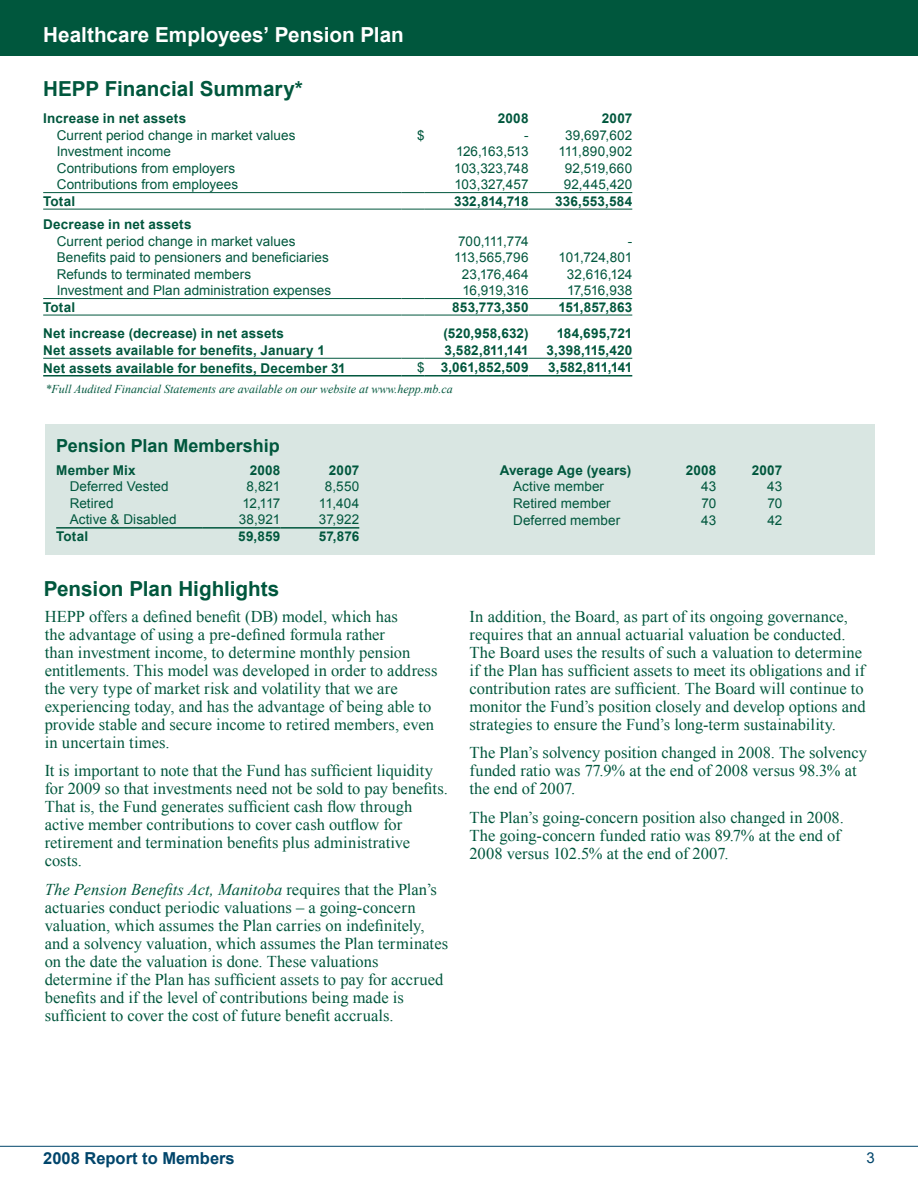
<style>
.page{position:relative;width:918px;height:1188px;background:#fff}
.page>*{position:absolute;margin:0;border:0;box-sizing:border-box;transform-origin:0 0}
.t1{font:700 20.7px "Arial";color:#00573d}
.t2{font:700 20.7px "Arial";color:#fff}
.t3{font:700 18px "Arial";color:#00573d}
.t4{font:16.5px/18px "Times New Roman";color:#00573d}
.t5{font:700 16.5px "Arial";color:#00456b}
.t6{font:15px "Arial";color:#00456b}
.t7{font:13.5px "Arial";letter-spacing:.005em;color:#00573d}
.t8{font:700 13.5px "Arial";letter-spacing:.015em;color:#00573d}
.t9{font:700 13.5px "Arial";letter-spacing:-.025em;color:#00573d}
.t10{font:13.5px "Arial";letter-spacing:-.03em;color:#00573d}
.t11{font:700 13.5px "Arial";letter-spacing:-.02em;color:#00573d}
.t12{font:13.5px "Arial";letter-spacing:-.035em;color:#00573d}
.t13{font:italic 12px "Times New Roman";color:#00573d}
.s1{font-weight:400}
.s2{font-style:italic}
</style>
<div class="page">
<hr style="left:0;top:1146px;width:918px;height:1px;background:#00456b">
<div style="left:0;top:0;width:918px;height:56px;background:#00573d"></div>
<div style="left:45px;top:425px;width:830px;height:130px;background:#d9e6e2"></div>
<hr style="left:43px;top:192px;width:358px;height:1px;background:#00573d">
<svg style="left:401px;top:192px;width:24px;height:1px"></svg>
<hr style="left:425px;top:192px;width:104px;height:1px;background:#00573d">
<hr style="left:529px;top:192px;width:103px;height:1px;background:#00573d">
<hr style="left:43px;top:209px;width:358px;height:1px;background:#00573d">
<svg style="left:401px;top:209px;width:24px;height:1px"></svg>
<hr style="left:425px;top:209px;width:104px;height:1px;background:#00573d">
<hr style="left:529px;top:209px;width:103px;height:1px;background:#00573d">
<hr style="left:43px;top:298px;width:358px;height:1px;background:#00573d">
<svg style="left:401px;top:298px;width:24px;height:1px"></svg>
<hr style="left:425px;top:298px;width:104px;height:1px;background:#00573d">
<hr style="left:529px;top:298px;width:103px;height:1px;background:#00573d">
<hr style="left:43px;top:315px;width:358px;height:1px;background:#00573d">
<svg style="left:401px;top:315px;width:24px;height:1px"></svg>
<hr style="left:425px;top:315px;width:104px;height:1px;background:#00573d">
<hr style="left:529px;top:315px;width:103px;height:1px;background:#00573d">
<hr style="left:43px;top:358px;width:358px;height:1px;background:#00573d">
<svg style="left:401px;top:358px;width:24px;height:1px"></svg>
<hr style="left:425px;top:358px;width:104px;height:1px;background:#00573d">
<hr style="left:529px;top:358px;width:103px;height:1px;background:#00573d">
<hr style="left:43px;top:375px;width:358px;height:2px;background:#00573d">
<hr style="left:401px;top:375px;width:24px;height:2px;background:#00573d">
<hr style="left:425px;top:375px;width:104px;height:2px;background:#00573d">
<hr style="left:529px;top:375px;width:103px;height:2px;background:#00573d">
<hr style="left:56px;top:527px;width:146px;height:2px;background:#00573d">
<hr style="left:202px;top:527px;width:78px;height:2px;background:#00573d">
<hr style="left:280px;top:527px;width:79px;height:2px;background:#00573d">
<p class="t2" style="left:43px;top:21px;width:362px">Healthcare Employees’ Pension Plan</p>
<p class="t1" style="left:43px;top:75px;width:261px">HEPP Financial Summary*</p>
<p class="t8" style="left:43px;top:110px;width:145px">Increase in net assets</p>
<p class="t8" style="left:498px;top:110px;width:32px">2008</p>
<p class="t8" style="left:602px;top:110px;width:32px">2007</p>
<p class="t7" style="left:57px;top:126px;width:240px">Current period change in market values</p>
<p class="t7" style="left:417px;top:126px;width:9px">$</p>
<p class="t7" style="left:524px;top:126px;width:6px">-</p>
<p class="t7" style="left:565px;top:126px;width:69px">39,697,602</p>
<p class="t7" style="left:57px;top:143px;width:116px">Investment income</p>
<p class="t10" style="left:456px;top:143px;width:74px">126,163,513</p>
<p class="t7" style="left:558px;top:143px;width:75px">111,890,902</p>
<p class="t7" style="left:57px;top:159px;width:180px">Contributions from employers</p>
<p class="t7" style="left:454px;top:159px;width:76px">103,323,748</p>
<p class="t7" style="left:565px;top:159px;width:69px">92,519,660</p>
<p class="t7" style="left:57px;top:175px;width:183px">Contributions from employees</p>
<p class="t7" style="left:454px;top:175px;width:76px">103,327,457</p>
<p class="t7" style="left:564px;top:175px;width:70px">92,445,420</p>
<p class="t8" style="left:43px;top:192px;width:33px">Total</p>
<p class="t11" style="left:454px;top:192px;width:76px">332,814,718</p>
<p class="t8" style="left:555px;top:192px;width:79px">336,553,584</p>
<p class="t8" style="left:43px;top:216px;width:150px">Decrease in net assets</p>
<p class="t7" style="left:57px;top:232px;width:240px">Current period change in market values</p>
<p class="t12" style="left:458px;top:232px;width:72px">700,111,774</p>
<p class="t7" style="left:628px;top:232px;width:6px">-</p>
<p class="t7" style="left:57px;top:249px;width:274px">Benefits paid to pensioners and beneficiaries</p>
<p class="t7" style="left:454px;top:249px;width:76px">113,565,796</p>
<p class="t7" style="left:559px;top:249px;width:75px">101,724,801</p>
<p class="t7" style="left:57px;top:265px;width:196px">Refunds to terminated members</p>
<p class="t7" style="left:462px;top:265px;width:68px">23,176,464</p>
<p class="t7" style="left:567px;top:265px;width:67px">32,616,124</p>
<p class="t7" style="left:57px;top:281px;width:276px">Investment and Plan administration expenses</p>
<p class="t7" style="left:462px;top:281px;width:68px">16,919,316</p>
<p class="t7" style="left:567px;top:281px;width:67px">17,516,938</p>
<p class="t8" style="left:43px;top:298px;width:33px">Total</p>
<p class="t8" style="left:452px;top:298px;width:78px">853,773,350</p>
<p class="t8" style="left:558px;top:298px;width:75px">151,857,863</p>
<p class="t8" style="left:43px;top:325px;width:242px">Net increase (decrease) in net assets</p>
<p class="t8" style="left:444px;top:325px;width:87px">(520,958,632)</p>
<p class="t8" style="left:557px;top:325px;width:77px">184,695,721</p>
<p class="t8" style="left:43px;top:341px;width:283px">Net assets available for benefits, January 1</p>
<p class="t9" style="left:444px;top:341px;width:86px">3,582,811,141</p>
<p class="t8" style="left:547px;top:341px;width:87px">3,398,115,420</p>
<p class="t8" style="left:43px;top:360px;width:304px">Net assets available for benefits, December 31</p>
<p class="t8" style="left:417px;top:358px;width:113px"><span class="s1">$</span> 3,061,852,509</p>
<p class="t9" style="left:548px;top:358px;width:86px">3,582,811,141</p>
<p class="t13" style="left:45px;top:381px;width:409px">*Full Audited Financial Statements are available on our website at www.hepp.mb.ca</p>
<p class="t3" style="left:56px;top:434px;width:225px">Pension Plan Membership</p>
<p class="t8" style="left:56px;top:461px;width:81px">Member Mix</p>
<p class="t8" style="left:250px;top:461px;width:32px">2008</p>
<p class="t8" style="left:329px;top:461px;width:32px">2007</p>
<p class="t8" style="left:500px;top:461px;width:133px">Average Age (years)</p>
<p class="t8" style="left:686px;top:461px;width:32px">2008</p>
<p class="t8" style="left:752px;top:461px;width:32px">2007</p>
<p class="t7" style="left:70px;top:478px;width:100px">Deferred Vested</p>
<p class="t7" style="left:246px;top:478px;width:35px">8,821</p>
<p class="t7" style="left:325px;top:478px;width:36px">8,550</p>
<p class="t7" style="left:513px;top:478px;width:92px">Active member</p>
<p class="t7" style="left:701px;top:478px;width:17px">43</p>
<p class="t7" style="left:767px;top:478px;width:17px">43</p>
<p class="t7" style="left:70px;top:494px;width:45px">Retired</p>
<p class="t7" style="left:242px;top:494px;width:39px">12,117</p>
<p class="t7" style="left:319px;top:494px;width:42px">11,404</p>
<p class="t7" style="left:513px;top:494px;width:99px">Retired member</p>
<p class="t7" style="left:701px;top:494px;width:16px">70</p>
<p class="t7" style="left:767px;top:494px;width:16px">70</p>
<p class="t7" style="left:70px;top:511px;width:109px">Active &amp; Disabled</p>
<p class="t7" style="left:239px;top:511px;width:43px">38,921</p>
<p class="t7" style="left:319px;top:511px;width:42px">37,922</p>
<p class="t7" style="left:513px;top:511px;width:109px">Deferred member</p>
<p class="t7" style="left:701px;top:511px;width:17px">43</p>
<p class="t7" style="left:767px;top:511px;width:16px">42</p>
<p class="t8" style="left:56px;top:528px;width:33px">Total</p>
<p class="t8" style="left:238px;top:528px;width:44px">59,859</p>
<p class="t8" style="left:319px;top:528px;width:42px">57,876</p>
<p class="t1" style="left:44px;top:575px;width:237px">Pension Plan Highlights</p>
<p class="t4" style="left:45px;top:607px;width:394px">HEPP offers a defined benefit (DB) model, which has<br>the advantage of using a pre-defined formula rather<br>than investment income, to determine monthly pension entitlements. This model was developed in order to address the very type of market risk and volatility that we are experiencing today, and has the advantage of being able to provide stable and secure income to retired members, even in uncertain times.</p>
<p class="t4" style="left:45px;top:761px;width:405px">It is important to note that the Fund has sufficient liquidity for 2009 so that investments need not be sold to pay benefits.<br>That is, the Fund generates sufficient cash flow through active member contributions to cover cash outflow for retirement and termination benefits plus administrative costs.</p>
<p class="t4" style="left:45px;top:880px;width:405px"><span class="s2">The Pension Benefits Act, Manitoba</span> requires that the Plan’s actuaries conduct periodic valuations – a going-concern valuation, which assumes the Plan carries on indefinitely, and a solvency valuation, which assumes the Plan terminates on the date the valuation is done. These valuations determine if the Plan has sufficient assets to pay for accrued benefits and if the level of contributions being made is sufficient to cover the cost of future benefit accruals.</p>
<p class="t4" style="left:469px;top:607px;width:398px">In addition, the Board, as part of its ongoing governance, requires that an annual actuarial valuation be conducted.<br>The Board uses the results of such a valuation to determine if the Plan has sufficient assets to meet its obligations and if contribution rates are sufficient. The Board will continue to monitor the Fund’s position closely and develop options and strategies to ensure the Fund’s long-term sustainability.</p>
<p class="t4" style="left:469px;top:743px;width:399px">The Plan’s solvency position changed in 2008. The solvency funded ratio was 77.9% at the end of 2008 versus 98.3% at the end of 2007.</p>
<p class="t4" style="left:469px;top:808px;width:376px">The Plan’s going-concern position also changed in 2008.<br>The going-concern funded ratio was 89.7% at the end of<br>2008 versus 102.5% at the end of 2007.</p>
<p class="t5" style="left:43px;top:1147px;width:193px">2008 Report to Members</p>
<p class="t6" style="left:866px;top:1148px;width:10px">3</p>
</div>
